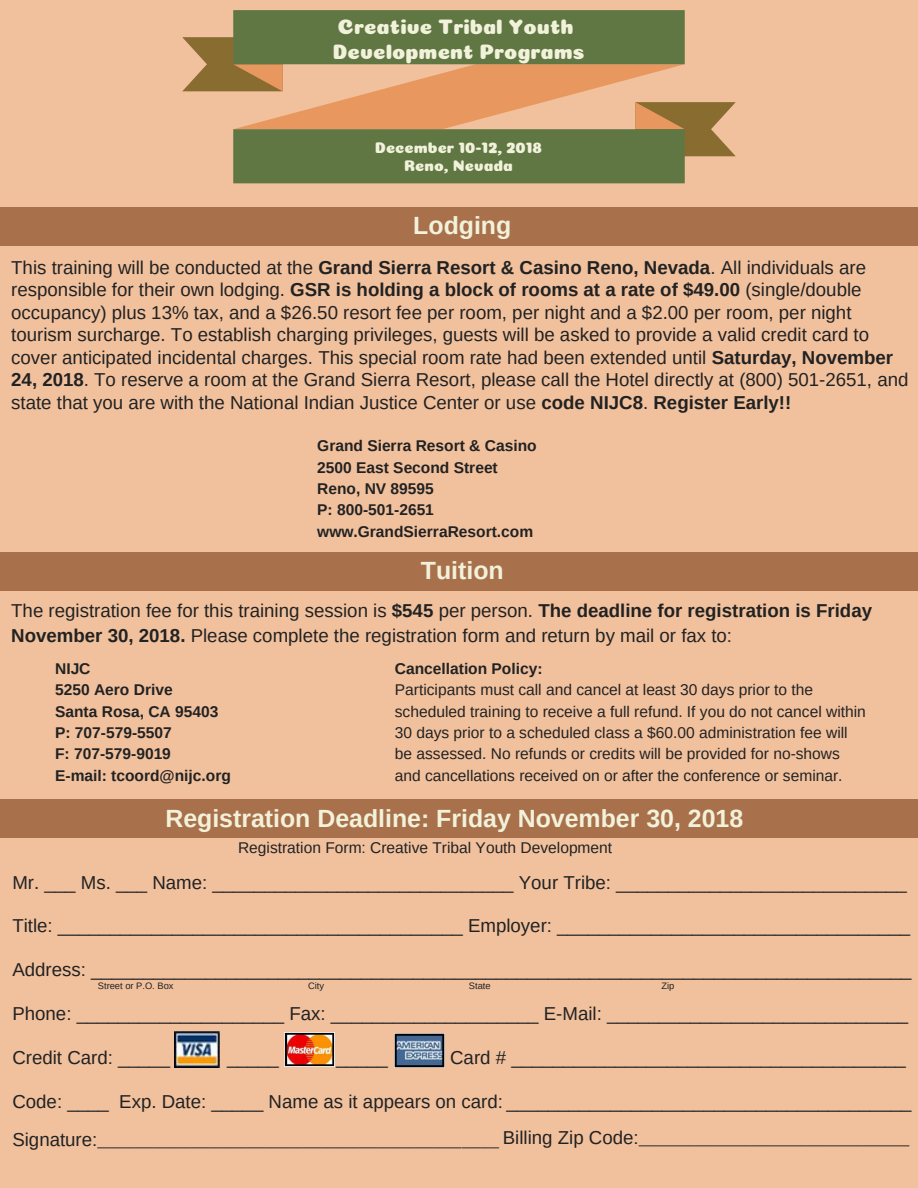
<style>
.page{position:relative;width:918px;height:1188px;background:#f1c19e}
.page>*{position:absolute;margin:0;border:0;box-sizing:border-box;transform-origin:0 0}
.t1{font:700 24.9px "Arimo";color:#f2f2db}
.t2{font:21px/24.8px "Coiny";color:#f2f2db}
.t3{font:18.75px/22.5px "Arimo";color:#222}
.t4{font:18.6px "Myriad Hebrew";color:#222}
.t5{font:15.6px/21.3px "Arimo";color:#222}
.t6{font:700 15.6px/21.3px "Arimo";color:#222}
.t7{font:15.6px/18px "Coiny";color:#f2f2db;text-align:center}
.t8{font:9.3px "Arimo";color:#222}
.s1{font-weight:700}
.s2{font-family:"Arimo"}
</style>
<div class="page">
<svg style="left:182px;top:10px;width:554px;height:173px"></svg>
<div style="left:0;top:207px;width:918px;height:38px;background:#a9714b"></div>
<div style="left:0;top:552px;width:918px;height:39px;background:#a9714b"></div>
<div style="left:0;top:800px;width:918px;height:38px;background:#a9714b"></div>
<img style="left:174px;top:1032px;width:45px;height:36px">
<img style="left:395px;top:1034px;width:49px;height:34px">
<img style="left:285px;top:1033px;width:49px;height:33px">
<p class="t2" style="left:332px;top:14px;width:254px">Creative Tribal Youth<br>Development Programs</p>
<p class="t7" style="left:375px;top:139px;width:169px">December 10-12, 2018<br>Reno, Nevada</p>
<h1 class="t1" style="left:413px;top:211px;width:100px">Lodging</h1>
<p class="t3" style="left:11px;top:256px;width:899px">This training will be conducted at the <span class="s1">Grand Sierra Resort &amp; Casino Reno, Nevada</span>. All individuals are responsible for their own lodging. <span class="s1">GSR is holding a block of rooms at a rate of $49.00</span> (single/double occupancy) plus 13% tax, and a $26.50 resort fee per room, per night and a $2.00 per room, per night tourism surcharge. To establish charging privileges, guests will be asked to provide a valid credit card to cover anticipated incidental charges. This special room rate had been extended until <span class="s1">Saturday, November 24, 2018</span>. To reserve a room at the Grand Sierra Resort, please call the Hotel directly at (800) 501-2651, and state that you are with the National Indian Justice Center or use <span class="s1">code NIJC8</span>. <span class="s1">Register Early!!</span></p>
<p class="t6" style="left:317px;top:435px;width:221px">Grand Sierra Resort &amp; Casino<br>2500 East Second Street<br>Reno, NV 89595<br>P: 800-501-2651 www.GrandSierraResort.com</p>
<h1 class="t1" style="left:421px;top:557px;width:84px">Tuition</h1>
<p class="t3" style="left:11px;top:597px;width:862px;line-height:25.8px">The registration fee for this training session is <span class="s1">$545</span> per person. <span class="s1">The deadline for registration is Friday<br>November 30, 2018.</span> Please complete the registration form and return by mail or fax to:</p>
<p class="t6" style="left:55px;top:658px;width:177px">NIJC<br>5250 Aero Drive<br>Santa Rosa, CA 95403<br>P: 707-579-5507<br>F: 707-579-9019<br>E-mail: tcoord@nijc.org</p>
<p class="t6" style="left:395px;top:658px;width:149px">Cancellation Policy:</p>
<p class="t5" style="left:395px;top:679px;width:472px">Participants must call and cancel at least 30 days prior to the scheduled training to receive a full refund. If you do not cancel within 30 days prior to a scheduled class a $60.00 administration fee will be assessed. No refunds or credits will be provided for no-shows and cancellations received on or after the conference or seminar.</p>
<h1 class="t1" style="left:165px;top:804px;width:579px">Registration Deadline: Friday November 30, 2018</h1>
<p class="t5" style="left:238px;top:837px;width:376px">Registration Form: Creative Tribal Youth Development</p>
<p class="t3" style="left:12px;top:871px;width:896px">Mr. ___ Ms. ___ Name: _____________________________ Your Tribe: ____________________________</p>
<p class="t3" style="left:12px;top:915px;width:899px">Title: _______________________________________ Employer: __________________________________</p>
<p class="t3" style="left:12px;top:959px;width:901px">Address: _______________________________________________________________________________</p>
<p class="t3" style="left:12px;top:1002px;width:897px">Phone: ____________________ Fax: ____________________ E-Mail: _____________________________</p>
<p class="t3" style="left:12px;top:1046px;width:159px">Credit Card: _____</p>
<p class="t3" style="left:227px;top:1046px;width:53px">_____</p>
<p class="t3" style="left:336px;top:1046px;width:53px">_____</p>
<p class="t8" style="left:98px;top:980px;width:77px">Street or P.O. Box</p>
<p class="t8" style="left:308px;top:980px;width:18px">City</p>
<p class="t8" style="left:469px;top:980px;width:23px">State</p>
<p class="t8" style="left:661px;top:980px;width:14px">Zip</p>
<p class="t3" style="left:450px;top:1046px;width:457px">Card # ______________________________________</p>
<p class="t3" style="left:12px;top:1090px;width:901px">Code: ____ Exp. Date: _____ Name as it appears on card: _______________________________________</p>
<p class="t4" style="left:12px;top:1130px;width:899px"><span class="s2">Signature:</span>___________________________________________ <span class="s2">Billing Zip Code:</span>_____________________________</p>
</div>
